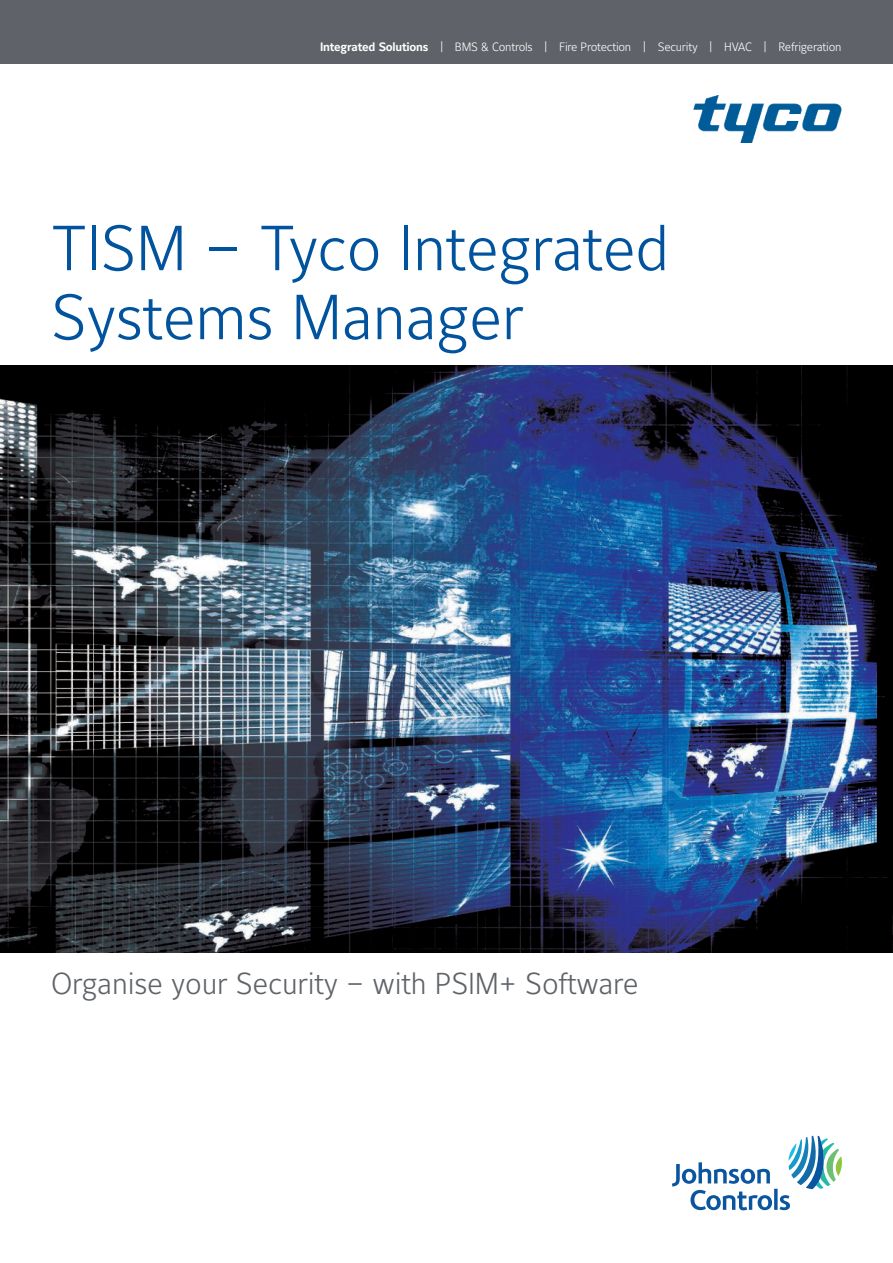
<style>
.page{position:relative;width:893px;height:1263px;background:#fff}
.page>*{position:absolute;margin:0;border:0;box-sizing:border-box;transform-origin:0 0}
.t1{font:300 63px/69px "Maurea Jci Tf ML";letter-spacing:-.01em;color:#01539e}
.t2{font:300 30px "Maurea Jci Tf ML";letter-spacing:-.01em;color:#5f6369}
.t3{font:300 12px "Maurea Jci Tf ML";letter-spacing:-.02em;color:#fff}
.s1{font-family:"Maurea Jci Lf ML";font-weight:700}
</style>
<div class="page">
<svg style="left:672px;top:1136px;width:170px;height:74px"></svg>
<div style="left:0;top:0;width:893px;height:64px;background:#5f6369"></div>
<img style="left:693px;top:95px;width:149px;height:47px">
<img style="left:0;top:366px;width:893px;height:586px">
<p class="t3" style="left:320px;top:39px;width:523px"><span class="s1">Integrated Solutions</span> | BMS &amp; Controls | Fire Protection | Security | HVAC | Refrigeration</p>
<h1 class="t1" style="left:51px;top:212px;width:620px">TISM – Tyco Integrated<br>Systems Manager</h1>
<h2 class="t2" style="left:51px;top:965px;width:589px">Organise your Security – with PSIM+ Software</h2>
</div>
